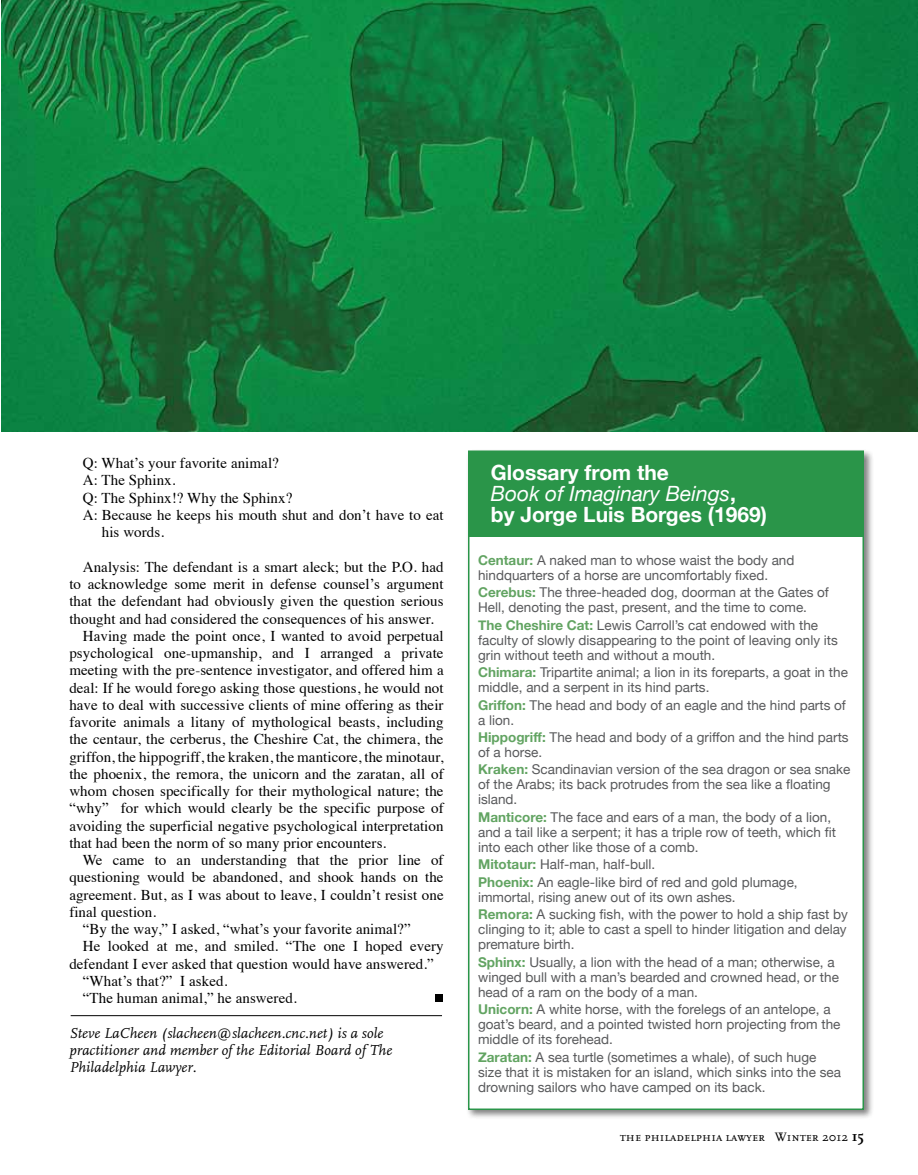
<style>
.page{position:relative;width:918px;height:1175px;background:#fff}
.page>*{position:absolute;margin:0;border:0;box-sizing:border-box;transform-origin:0 0}
.t1{font:700 21px/21px "Helvetica Neue";color:#fff}
.t2{font:15px "Times";letter-spacing:.005em;color:#000}
.t3{font:italic 15px/17.2px "FF Scala";letter-spacing:.005em;color:#000}
.t4{font:13.5px/15px "Helvetica Neue";color:#58595b}
.t5{font:12.75px "Scala Caps";letter-spacing:.005em;color:#000}
.s1{font-weight:400;font-style:italic}
.s2{font-weight:700;color:#62a462}
.s3{font-family:"FF Scala";font-weight:700;font-size:15px}
</style>
<div class="page">
<hr style="left:71px;top:1015px;width:371px;height:1px;background:#000">
<div style="left:435px;top:994px;width:7px;height:7px;background:#000"></div>
<img style="left:1px;top:0;width:917px;height:432px">
<div style="left:466px;top:448px;width:408px;height:671px;background:#000;opacity:.5"></div>
<div style="left:469px;top:451px;width:394px;height:658px;background:#fff"></div>
<div style="left:469px;top:451px;width:395px;height:85px;background:#2a9549"></div>
<p class="t2" style="left:83px;top:449px;width:198px">Q: What’s your favorite animal?</p>
<p class="t2" style="left:83px;top:466px;width:94px">A: The Sphinx.</p>
<p class="t2" style="left:83px;top:483px;width:211px">Q: The Sphinx!? Why the Sphinx?</p>
<p class="t2" style="left:83px;top:501px;width:362px">A: Because he keeps his mouth shut and don’t have to eat</p>
<p class="t2" style="left:102px;top:518px;width:64px">his words.</p>
<p class="t2" style="left:83px;top:552px;width:362px">Analysis: The defendant is a smart aleck; but the P.O. had</p>
<p class="t2" style="left:69px;top:570px;width:376px">to acknowledge some merit in defense counsel’s argument</p>
<p class="t2" style="left:69px;top:587px;width:376px">that the defendant had obviously given the question serious</p>
<p class="t2" style="left:69px;top:604px;width:366px">thought and had considered the consequences of his answer.</p>
<p class="t2" style="left:83px;top:621px;width:362px">Having made the point once, I wanted to avoid perpetual</p>
<p class="t2" style="left:69px;top:639px;width:376px">psychological one-upmanship, and I arranged a private</p>
<p class="t2" style="left:69px;top:656px;width:376px">meeting with the pre-sentence investigator, and offered him a</p>
<p class="t2" style="left:69px;top:673px;width:376px">deal: If he would forego asking those questions, he would not</p>
<p class="t2" style="left:69px;top:690px;width:376px">have to deal with successive clients of mine offering as their</p>
<p class="t2" style="left:69px;top:708px;width:376px">favorite animals a litany of mythological beasts, including</p>
<p class="t2" style="left:69px;top:725px;width:376px">the centaur, the cerberus, the Cheshire Cat, the chimera, the</p>
<p class="t2" style="left:69px;top:742px;width:376px">griffon, the hippogriff, the kraken, the manticore, the minotaur,</p>
<p class="t2" style="left:69px;top:759px;width:376px">the phoenix, the remora, the unicorn and the zaratan, all of</p>
<p class="t2" style="left:69px;top:777px;width:376px">whom chosen specifically for their mythological nature; the</p>
<p class="t2" style="left:69px;top:794px;width:376px">“why” for which would clearly be the specific purpose of</p>
<p class="t2" style="left:69px;top:811px;width:376px">avoiding the superficial negative psychological interpretation</p>
<p class="t2" style="left:69px;top:828px;width:319px">that had been the norm of so many prior encounters.</p>
<p class="t2" style="left:83px;top:846px;width:362px">We came to an understanding that the prior line of</p>
<p class="t2" style="left:69px;top:863px;width:376px">questioning would be abandoned, and shook hands on the</p>
<p class="t2" style="left:69px;top:880px;width:376px">agreement. But, as I was about to leave, I couldn’t resist one</p>
<p class="t2" style="left:69px;top:897px;width:88px">final question.</p>
<p class="t2" style="left:83px;top:915px;width:329px">“By the way,” I asked, “what’s your favorite animal?”</p>
<p class="t2" style="left:83px;top:932px;width:362px">He looked at me, and smiled. “The one I hoped every</p>
<p class="t2" style="left:69px;top:949px;width:366px">defendant I ever asked that question would have answered.”</p>
<p class="t2" style="left:83px;top:966px;width:146px">“What’s that?” I asked.</p>
<p class="t2" style="left:83px;top:984px;width:215px">“The human animal,” he answered.</p>
<p class="t3" style="left:69px;top:1024px;width:324px">Steve LaCheen (slacheen@slacheen.cnc.net) is a sole practitioner and member of the Editorial Board of The<br>Philadelphia Lawyer.</p>
<h1 class="t1" style="left:491px;top:462px;width:278px">Glossary from the<br><span class="s1">Book of Imaginary Beings</span>,<br>by Jorge Luis Borges (1969)</h1>
<p class="t4" style="left:478px;top:552px;width:318px"><span class="s2">Centaur:</span> A naked man to whose waist the body and hindquarters of a horse are uncomfortably fixed.</p>
<p class="t4" style="left:478px;top:585px;width:352px"><span class="s2">Cerebus:</span> The three-headed dog, doorman at the Gates of<br>Hell, denoting the past, present, and the time to come.</p>
<p class="t4" style="left:478px;top:617px;width:361px"><span class="s2">The Cheshire Cat:</span> Lewis Carroll’s cat endowed with the faculty of slowly disappearing to the point of leaving only its grin without teeth and without a mouth.</p>
<p class="t4" style="left:478px;top:664px;width:371px"><span class="s2">Chimara:</span> Tripartite animal; a lion in its foreparts, a goat in the middle, and a serpent in its hind parts.</p>
<p class="t4" style="left:478px;top:697px;width:369px"><span class="s2">Griffon:</span> The head and body of an eagle and the hind parts of a lion.</p>
<p class="t4" style="left:478px;top:729px;width:372px"><span class="s2">Hippogriff:</span> The head and body of a griffon and the hind parts of a horse.</p>
<p class="t4" style="left:478px;top:762px;width:374px"><span class="s2">Kraken:</span> Scandinavian version of the sea dragon or sea snake of the Arabs; its back protrudes from the sea like a floating island.</p>
<p class="t4" style="left:478px;top:809px;width:359px"><span class="s2">Manticore:</span> The face and ears of a man, the body of a lion, and a tail like a serpent; it has a triple row of teeth, which fit into each other like those of a comb.</p>
<p class="t4" style="left:478px;top:855px;width:321px;line-height:17.4px"><span class="s2">Mitotaur:</span> Half-man, half-bull.<br><span class="s2">Phoenix:</span> An eagle-like bird of red and gold plumage,</p>
<p class="t4" style="left:478px;top:888px;width:371px;line-height:17.4px">immortal, rising anew out of its own ashes.<br><span class="s2">Remora:</span> A sucking fish, with the power to hold a ship fast by</p>
<p class="t4" style="left:478px;top:921px;width:370px">clinging to it; able to cast a spell to hinder litigation and delay premature birth.</p>
<p class="t4" style="left:478px;top:954px;width:362px"><span class="s2">Sphinx:</span> Usually, a lion with the head of a man; otherwise, a winged bull with a man’s bearded and crowned head, or the head of a ram on the body of a man.</p>
<p class="t4" style="left:478px;top:1001px;width:364px"><span class="s2">Unicorn:</span> A white horse, with the forelegs of an antelope, a goat’s beard, and a pointed twisted horn projecting from the middle of its forehead.</p>
<p class="t4" style="left:478px;top:1049px;width:364px"><span class="s2">Zaratan:</span> A sea turtle (sometimes a whale), of such huge size that it is mistaken for an island, which sinks into the sea drowning sailors who have camped on its back.</p>
<p class="t5" style="left:620px;top:1130px;width:245px">the philadelphia lawyer Winter 2012 <span class="s3">15</span></p>
</div>
